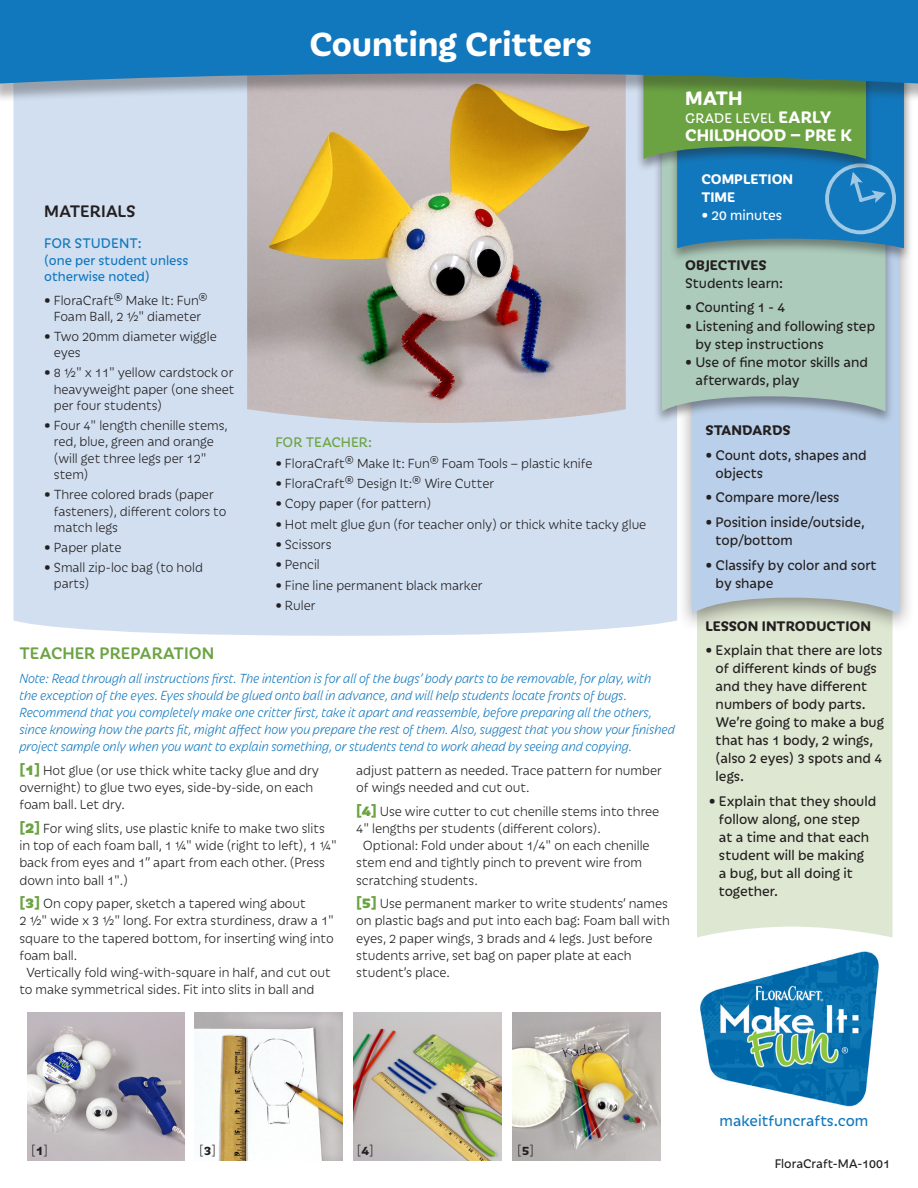
<style>
.page{position:relative;width:918px;height:1188px;background:#fff}
.page>*{position:absolute;margin:0;border:0;box-sizing:border-box;transform-origin:0 0}
.t1{font:700 36px "Iskra";color:#fff}
.t2{font:700 21px "Iskra";color:#fff}
.t3{font:500 18px "Iskra";color:#6ba342}
.t4{font:700 18px "Iskra";color:#fff}
.t5{font:500 18px "Iskra";color:#231f20}
.t6{font:16.5px "Iskra";color:#1278bd}
.t7{font:15px/18px "Iskra";color:#231f20}
.t8{font:700 15px "Iskra";color:#231f20}
.t9{font:15px "Iskra";color:#fff}
.t10{font:700 15px/18px "Iskra";color:#fff}
.t11{font:15px "Iskra";color:#6ba342}
.t12{font:15px "Iskra";color:#1278bd}
.t13{font:300 14.25px/17.1px "Iskra";color:#231f20}
.t14{font:italic 300 14.25px/17.1px "Iskra";color:#1278bd}
.t15{font:14.25px/16.5px "Iskra";color:#1278bd}
.t16{font:13.5px "Iskra";color:#231f20}
.s1{font-weight:800;font-size:16.5px;color:#6ba342}
.s2{font-weight:700;font-size:18px}
.s3{font-weight:700}
</style>
<div class="page">
<div style="left:14px;top:103px;width:663px;height:533px;background:#d1dff0"></div>
<img style="left:247px;top:103px;width:379px;height:320px">
<div style="left:697px;top:634px;width:195px;height:303px;background:#dee7d2"></div>
<div style="left:677px;top:8px;width:238px;height:626px;background:#231f20;opacity:.44"></div>
<div style="left:692px;top:263px;width:208px;height:351px;background:#bacfe9"></div>
<div style="left:654px;top:103px;width:240px;height:323px;background:#231f20;opacity:.44"></div>
<svg style="left:662px;top:248px;width:224px;height:163px;background:#aac7ba"></svg>
<div style="left:669px;top:68px;width:243px;height:195px;background:#231f20;opacity:.44"></div>
<svg style="left:644px;top:103px;width:260px;height:145px;background:#408c98"></svg>
<div style="left:0;top:0;width:918px;height:103px;background:#231f20;opacity:.33"></div>
<svg style="left:0;top:0;width:918px;height:84px;background:#1c79b7"></svg>
<img style="left:27px;top:1012px;width:158px;height:148px">
<img style="left:195px;top:1013px;width:148px;height:148px">
<img style="left:354px;top:1013px;width:148px;height:148px">
<img style="left:512px;top:1013px;width:148px;height:148px">
<img style="left:700px;top:951px;width:179px;height:156px">
<p class="t1" style="left:310px;top:18px;width:284px">Counting Critters</p>
<p class="t5" style="left:44px;top:198px;width:93px">MATERIALS</p>
<p class="t12" style="left:44px;top:233px;width:99px">FOR STUDENT:</p>
<p class="t15" style="left:44px;top:251px;width:146px">(one per student unless otherwise noted)</p>
<p class="t13" style="left:44px;top:291px;width:165px;line-height:16.5px;text-align:center">• FloraCraft® Make It: Fun®<br>Foam Ball, 2 ½" diameter</p>
<p class="t13" style="left:54px;top:327px;width:164px;line-height:16.5px;text-indent:-10px">• Two 20mm diameter wiggle eyes</p>
<p class="t13" style="left:54px;top:364px;width:182px;line-height:16.5px;text-align:justify;text-indent:-10px">• 8 ½" x 11" yellow cardstock or heavyweight paper (one sheet per four students)</p>
<p class="t13" style="left:54px;top:416px;width:176px;line-height:16.5px;text-indent:-10px">• Four 4" length chenille stems, red, blue, green and orange (will get three legs per 12" stem)</p>
<p class="t13" style="left:54px;top:486px;width:174px;line-height:16.5px;text-indent:-10px">• Three colored brads (paper fasteners), different colors to match legs</p>
<p class="t13" style="left:44px;top:538px;width:79px">• Paper plate</p>
<p class="t13" style="left:54px;top:558px;width:151px;line-height:16.5px;text-indent:-10px">• Small zip-loc bag (to hold parts)</p>
<p class="t11" style="left:275px;top:432px;width:98px">FOR TEACHER:</p>
<p class="t13" style="left:275px;top:454px;width:319px">• FloraCraft® Make It: Fun® Foam Tools – plastic knife</p>
<p class="t13" style="left:275px;top:474px;width:220px">• FloraCraft® Design It:® Wire Cutter</p>
<p class="t13" style="left:275px;top:494px;width:157px">• Copy paper (for pattern)</p>
<p class="t13" style="left:275px;top:515px;width:373px">• Hot melt glue gun (for teacher only) or thick white tacky glue</p>
<p class="t13" style="left:275px;top:535px;width:58px">• Scissors</p>
<p class="t13" style="left:275px;top:555px;width:46px">• Pencil</p>
<p class="t13" style="left:275px;top:576px;width:209px">• Fine line permanent black marker</p>
<p class="t13" style="left:275px;top:596px;width:42px">• Ruler</p>
<p class="t3" style="left:19px;top:641px;width:196px">TEACHER PREPARATION</p>
<p class="t14" style="left:19px;top:669px;width:657px">Note: Read through all instructions first. The intention is for all of the bugs’ body parts to be removable, for play, with<br>the exception of the eyes. Eyes should be glued onto ball in advance, and will help students locate fronts of bugs.<br>Recommend that you completely make one critter first, take it apart and reassemble, before preparing all the others, since knowing how the parts fit, might affect how you prepare the rest of them. Also, suggest that you show your finished project sample only when you want to explain something, or students tend to work ahead by seeing and copying.</p>
<p class="t13" style="left:19px;top:761px;width:301px"><span class="s1">[1]</span> Hot glue (or use thick white tacky glue and dry overnight) to glue two eyes, side-by-side, on each foam ball. Let dry.</p>
<p class="t13" style="left:19px;top:819px;width:319px"><span class="s1">[2]</span> For wing slits, use plastic knife to make two slits in top of each foam ball, 1 ¼" wide (right to left), 1 ¼" back from eyes and 1” apart from each other. (Press down into ball 1".)</p>
<p class="t13" style="left:19px;top:895px;width:316px"><span class="s1">[3]</span> On copy paper, sketch a tapered wing about<br>2 ½" wide x 3 ½" long. For extra sturdiness, draw a 1" square to the tapered bottom, for inserting wing into foam ball.</p>
<p class="t13" style="left:19px;top:963px;width:313px;text-indent:7px">Vertically fold wing-with-square in half, and cut out to make symmetrical sides. Fit into slits in ball and</p>
<p class="t13" style="left:356px;top:761px;width:307px">adjust pattern as needed. Trace pattern for number of wings needed and cut out.</p>
<p class="t13" style="left:356px;top:802px;width:305px"><span class="s1">[4]</span> Use wire cutter to cut chenille stems into three<br>4" lengths per students (different colors).</p>
<p class="t13" style="left:356px;top:837px;width:295px;text-indent:7px">Optional: Fold under about 1/4" on each chenille stem end and tightly pinch to prevent wire from scratching students.</p>
<p class="t13" style="left:356px;top:895px;width:315px"><span class="s1">[5]</span> Use permanent marker to write students’ names on plastic bags and put into each bag: Foam ball with eyes, 2 paper wings, 3 brads and 4 legs. Just before students arrive, set bag on paper plate at each student’s place.</p>
<p class="t2" style="left:685px;top:83px;width:59px">MATH</p>
<p class="t9" style="left:685px;top:108px;width:148px">GRADE LEVEL <span class="s2">EARLY</span></p>
<p class="t4" style="left:685px;top:122px;width:169px">CHILDHOOD – PRE K</p>
<p class="t10" style="left:701px;top:169px;width:93px">COMPLETION<br>TIME</p>
<p class="t9" style="left:701px;top:205px;width:82px">• 20 minutes</p>
<p class="t8" style="left:685px;top:254px;width:83px">OBJECTIVES</p>
<p class="t7" style="left:685px;top:273px;width:100px">Students learn:</p>
<p class="t7" style="left:685px;top:298px;width:101px">• Counting 1 - 4</p>
<p class="t7" style="left:695px;top:316px;width:181px;text-indent:-10px">• Listening and following step by step instructions</p>
<p class="t7" style="left:695px;top:353px;width:174px;text-indent:-10px">• Use of fine motor skills and afterwards, play</p>
<p class="t8" style="left:705px;top:419px;width:87px">STANDARDS</p>
<p class="t7" style="left:716px;top:445px;width:153px;text-indent:-10px">• Count dots, shapes and objects</p>
<p class="t7" style="left:705px;top:488px;width:136px">• Compare more/less</p>
<p class="t7" style="left:716px;top:512px;width:151px;text-indent:-10px">• Position inside/outside, top/bottom</p>
<p class="t7" style="left:716px;top:555px;width:162px;text-indent:-10px">• Classify by color and sort by shape</p>
<p class="t8" style="left:705px;top:615px;width:167px">LESSON INTRODUCTION</p>
<p class="t7" style="left:716px;top:641px;width:170px;text-indent:-10px">• Explain that there are lots of different kinds of bugs and they have different numbers of body parts.<br>We’re going to make a bug that has 1 body, 2 wings, (also 2 eyes) 3 spots and 4 legs.</p>
<p class="t7" style="left:719px;top:791px;width:159px;text-indent:-10px">• Explain that they should follow along, one step at a time and that each student will be making<br>a bug, but all doing it together.</p>
<p class="t13" style="left:31px;top:1141px;width:18px">[<span class="s3">1</span>]</p>
<p class="t13" style="left:199px;top:1141px;width:18px">[<span class="s3">3</span>]</p>
<p class="t13" style="left:357px;top:1141px;width:18px">[<span class="s3">4</span>]</p>
<p class="t13" style="left:517px;top:1141px;width:18px">[<span class="s3">5</span>]</p>
<p class="t6" style="left:720px;top:1109px;width:150px">makeitfuncrafts.com</p>
<p class="t16" style="left:775px;top:1154px;width:117px">FloraCraft-MA-1001</p>
</div>
